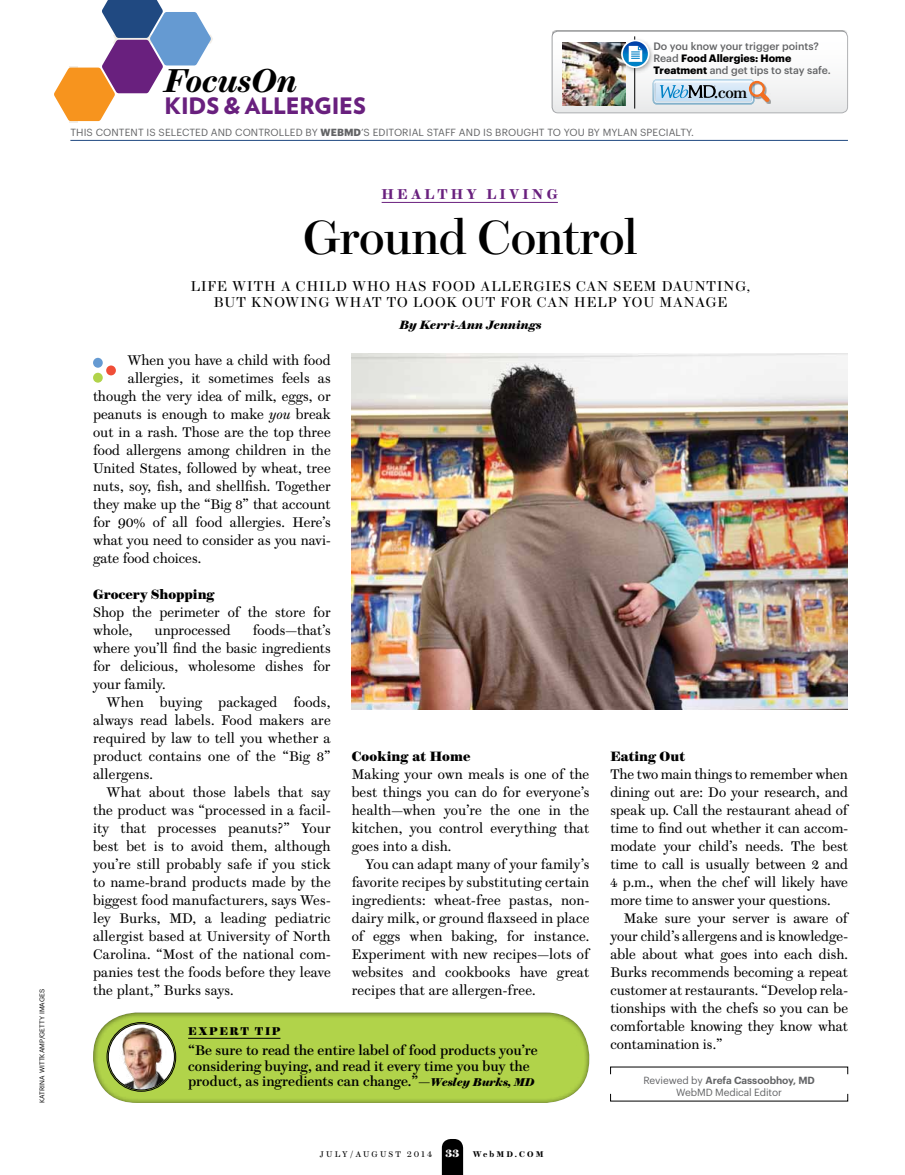
<style>
.page{position:relative;width:905px;height:1175px;background:#fff}
.page>*{position:absolute;margin:0;border:0;box-sizing:border-box;transform-origin:0 0}
.t1{font:48px "Brunel Deck Roman No 2";letter-spacing:-.01em;color:#000}
.t2{font:italic 600 33px "Brunel Text";letter-spacing:-.005em;color:#000}
.t3{font:900 22.65px "Verlag";letter-spacing:-.005em;color:#69207e}
.t4{font:500 15.75px "Brunel Text";color:#000}
.t5{font:14.25px/15.8px "Brunel Deck";letter-spacing:.07em;color:#000;text-align:center}
.t6{font:600 14.25px "Brunel Text";letter-spacing:.22em;color:#69207e}
.t7{font:13.8px/18px "Brunel Text";color:#000;text-align:justify}
.t8{font:500 13.8px/15.8px "Brunel Text";color:#000}
.t9{font:700 13.5px "Brunel Text";color:#000}
.t10{font:italic 700 12px "Brunel Text";color:#000}
.t11{font:700 11.25px "Brunel Text";letter-spacing:.14em;color:#000}
.t12{font:500 10.5px/12px "Graphik";color:#636466}
.t13{font:10.2px "Graphik";letter-spacing:.01em;color:#636466}
.t14{font:10.2px/12px "Graphik";letter-spacing:-.01em;color:#636466;text-align:center}
.t15{font:8.25px "Brunel Text";letter-spacing:.26em;color:#000}
.t16{font:6.75px "Graphik";letter-spacing:.005em;color:#000}
.s1{font-weight:700;color:#000}
.s2{font-weight:700}
.s3{font-style:italic}
.s4{font-weight:700;font-style:italic;font-size:11.25px}
.s5{font-weight:600}
.s6{font-weight:700;font-size:12px;color:#fff}
</style>
<div class="page">
<svg style="left:442px;top:1139px;width:21px;height:35px"></svg>
<hr style="left:381px;top:202px;width:177px;height:1px;background:#69207e">
<svg style="left:54px;top:0;width:159px;height:121px"></svg>
<hr style="left:70px;top:140px;width:778px;height:1px;background:#204981">
<div style="left:93px;top:373px;width:10px;height:9px;background:#b1d34a;border-radius:50%"></div>
<div style="left:93px;top:358px;width:10px;height:10px;background:#659ad2;border-radius:50%"></div>
<div style="left:106px;top:365px;width:10px;height:10px;background:#f04e37;border-radius:50%"></div>
<svg style="left:610px;top:1066px;width:238px;height:35px"></svg>
<div style="left:90px;top:1010px;width:500px;height:93px;background:#000;opacity:.65"></div>
<hr style="left:188px;top:1038px;width:92px;height:1px;background:#000">
<img style="left:109px;top:1024px;width:65px;height:65px;border-radius:33px">
<div style="left:108px;top:1023px;width:67px;height:67px;border:1px solid #000;border-radius:50%"></div>
<img style="left:351px;top:353px;width:497px;height:357px">
<img style="left:552px;top:31px;width:295px;height:82px">
<p class="t16" style="left:37px;top:1102px;width:115px;rotate:-90deg">KATRINA WITTKAMP/GETTY IMAGES</p>
<p class="t12" style="left:653px;top:39px;width:179px">Do you know your trigger points?<br>Read <span class="s1">Food Allergies: Home<br>Treatment</span> and get tips to stay safe.</p>
<h2 class="t2" style="left:164px;top:61px;width:134px">FocusOn</h2>
<h3 class="t3" style="left:164px;top:87px;width:203px">KIDS &amp; ALLERGIES</h3>
<p class="t13" style="left:70px;top:125px;width:625px">THIS CONTENT IS SELECTED AND CONTROLLED BY <span class="s2">WEBMD</span>’S EDITORIAL STAFF AND IS BROUGHT TO YOU BY MYLAN SPECIALTY.</p>
<p class="t4" style="left:714px;top:83px;width:35px">.com</p>
<p class="t6" style="left:381px;top:186px;width:178px">HEALTHY LIVING</p>
<h1 class="t1" style="left:303px;top:210px;width:336px">Ground Control</h1>
<p class="t5" style="left:191px;top:279px;width:561px">LIFE WITH A CHILD WHO HAS FOOD ALLERGIES CAN SEEM DAUNTING,<br>BUT KNOWING WHAT TO LOOK OUT FOR CAN HELP YOU MANAGE</p>
<p class="t10" style="left:399px;top:317px;width:144px">By Kerri-Ann Jennings</p>
<p class="t7" style="left:127px;top:351px;width:205px">When you have a child with food</p>
<p class="t7" style="left:128px;top:369px;width:204px">allergies, it sometimes feels as</p>
<p class="t7" style="left:93px;top:387px;width:239px">though the very idea of milk, eggs, or</p>
<p class="t7" style="left:93px;top:405px;width:239px">peanuts is enough to make <span class="s3">you</span> break</p>
<p class="t7" style="left:93px;top:423px;width:239px">out in a rash. Those are the top three</p>
<p class="t7" style="left:93px;top:441px;width:239px">food allergens among children in the</p>
<p class="t7" style="left:93px;top:459px;width:239px">United States, followed by wheat, tree</p>
<p class="t7" style="left:93px;top:477px;width:239px">nuts, soy, fish, and shellfish. Together</p>
<p class="t7" style="left:93px;top:495px;width:239px">they make up the “Big 8” that account</p>
<p class="t7" style="left:93px;top:513px;width:239px">for 90% of all food allergies. Here’s</p>
<p class="t7" style="left:93px;top:531px;width:239px">what you need to consider as you navi-</p>
<p class="t7" style="left:93px;top:549px;width:110px">gate food choices.</p>
<p class="t9" style="left:93px;top:586px;width:123px">Grocery Shopping</p>
<p class="t7" style="left:93px;top:603px;width:239px">Shop the perimeter of the store for whole,</p>
<p class="t7" style="left:93px;top:621px;width:239px;text-indent:160px">foods—that’s where you’ll find the basic ingredients for delicious, wholesome dishes for your family.</p>
<p class="t7" style="left:93px;top:693px;width:239px;text-indent:14px">When buying packaged foods, always read labels. Food makers are required by law to tell you whether a product contains one of the “Big 8” allergens.</p>
<p class="t7" style="left:93px;top:783px;width:239px;text-indent:14px">What about those labels that say the product was “processed in a facil&shy;ity that processes peanuts?” Your best bet is to avoid them, although you’re still probably safe if you stick to name-brand products made by the biggest food manufacturers, says Wes&shy;ley Burks, MD, a leading pediatric allergist based at University of North Carolina. “Most of the national com&shy;panies test the foods before they leave the plant,” Burks says.</p>
<p class="t7" style="left:154px;top:621px;width:78px">unprocessed</p>
<p class="t9" style="left:351px;top:748px;width:120px">Cooking at Home</p>
<p class="t7" style="left:351px;top:765px;width:239px">Making your own meals is one of the best things you can do for everyone’s health—when you’re the one in the kitchen, you control everything that goes into a dish.</p>
<p class="t7" style="left:351px;top:855px;width:239px;text-indent:14px">You can adapt many of your family’s favorite recipes by substituting certain ingredients: wheat-free pastas, non&shy;dairy milk, or ground flaxseed in place of eggs when baking, for instance.<br>Experiment with new recipes—lots of websites and cookbooks have great recipes that are allergen-free.</p>
<p class="t11" style="left:188px;top:1024px;width:94px">EXPERT TIP</p>
<p class="t8" style="left:188px;top:1042px;width:351px">“Be sure to read the entire label of food products you’re considering buying, and read it every time you buy the product, as ingredients can change.”—<span class="s4">Wesley Burks, MD</span></p>
<p class="t9" style="left:610px;top:748px;width:76px">Eating Out</p>
<p class="t7" style="left:610px;top:765px;width:239px">The two main things to remember when dining out are: Do your research, and speak up. Call the restaurant ahead of time to find out whether it can accom&shy;modate your child’s needs. The best time to call is usually between 2 and 4 p.m., when the chef will likely have more time to answer your questions.</p>
<p class="t7" style="left:610px;top:909px;width:239px;text-indent:14px">Make sure your server is aware of your child’s allergens and is knowledge&shy;able about what goes into each dish.<br>Burks recommends becoming a repeat customer at restaurants. “Develop rela&shy;tionships with the chefs so you can be comfortable knowing they know what contamination is.”</p>
<p class="t14" style="left:643px;top:1073px;width:173px">Reviewed by <span class="s5">Arefa Cassoobhoy, MD<br></span>WebMD Medical Editor</p>
<p class="t15" style="left:320px;top:1149px;width:225px">JULY/AUGUST 2014 <span class="s6">33</span> <span class="s5">WebMD.COM</span></p>
</div>
